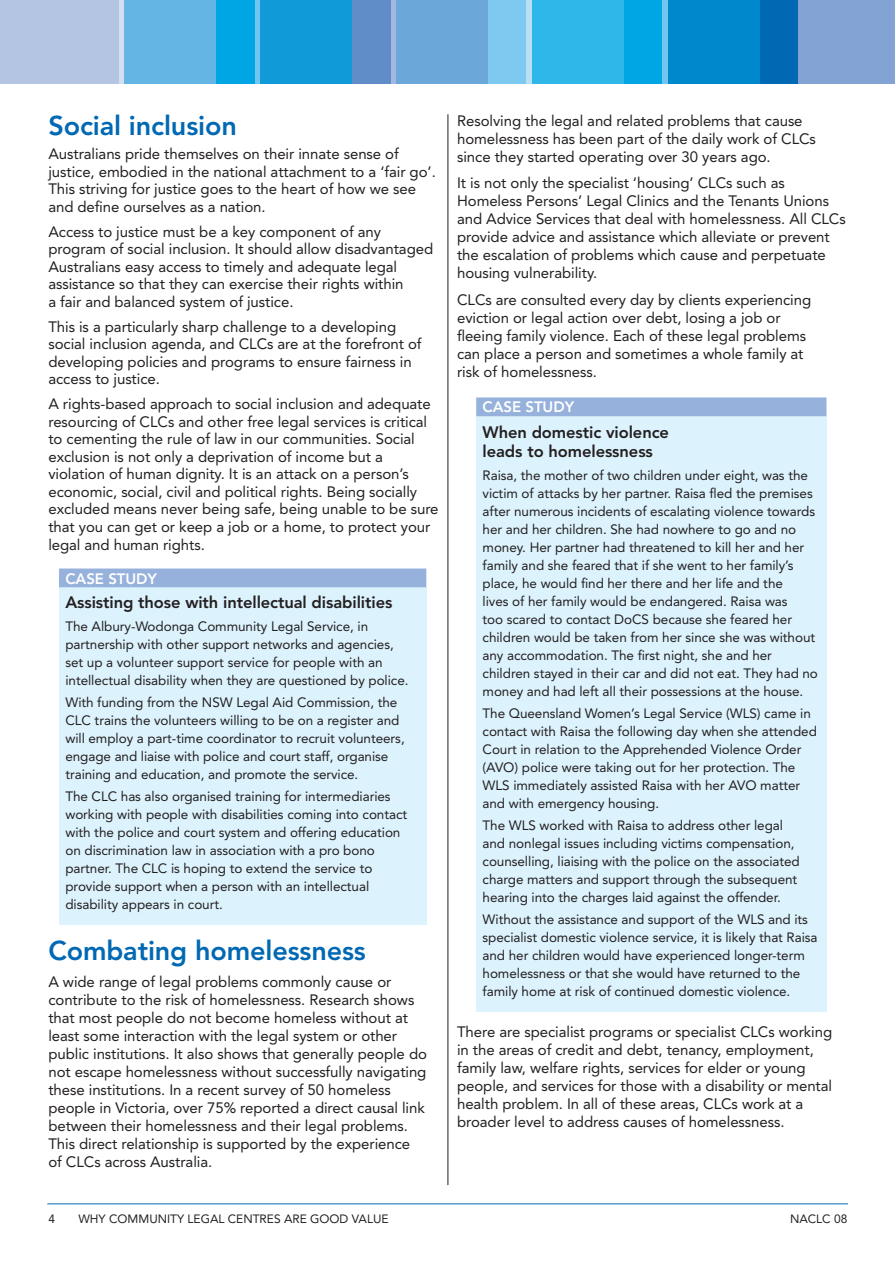
<style>
.page{position:relative;width:896px;height:1264px;background:#fff}
.page>*{position:absolute;margin:0;border:0;box-sizing:border-box;transform-origin:0 0}
.t1{font:800 27px "Avenir";letter-spacing:-.005em;color:#0168b3}
.t2{font:800 16.5px/19.5px "Avenir";letter-spacing:-.005em;color:#231f20}
.t3{font:15px/18px "Avenir";letter-spacing:-.005em;color:#231f20}
.t4{font:800 15px "Avenir";letter-spacing:-.005em;color:#fff}
.t5{font:13.5px/18px "Avenir";letter-spacing:-.005em;color:#231f20}
.t6{font:12px "Avenir";color:#231f20}
</style>
<div class="page">
<hr style="left:47px;top:1204px;width:801px;height:1px;background:#006bb6">
<div style="left:59px;top:587px;width:367px;height:337px;background:#dcf2fc"></div>
<div style="left:476px;top:415px;width:351px;height:596px;background:#dcf2fc"></div>
<div style="left:59px;top:569px;width:367px;height:18px;background:#96b1dc"></div>
<div style="left:476px;top:397px;width:351px;height:19px;background:#96b1dc"></div>
<hr style="left:448px;top:114px;width:1px;height:1071px;background:#231f20">
<div style="left:668px;top:0;width:130px;height:84px;background:linear-gradient(to bottom,#0168b3,#0168b3)"></div>
<div style="left:532px;top:0;width:130px;height:84px;background:#00a5e3"></div>
<div style="left:396px;top:0;width:130px;height:84px;background:#7ec9f0"></div>
<div style="left:261px;top:0;width:129px;height:84px;background:#608dc8"></div>
<div style="left:125px;top:0;width:129px;height:84px;background:#00a5e3"></div>
<div style="left:0;top:0;width:118px;height:84px;background:#b4c5e4"></div>
<svg style="left:662px;top:0;width:6px;height:84px"></svg>
<div style="left:668px;top:0;width:91px;height:84px;background:#08c"></div>
<svg style="left:526px;top:0;width:6px;height:84px"></svg>
<div style="left:532px;top:0;width:91px;height:84px;background:#30b7ea"></div>
<svg style="left:390px;top:0;width:6px;height:84px"></svg>
<div style="left:396px;top:0;width:91px;height:84px;background:#6ca7d9"></div>
<svg style="left:254px;top:0;width:7px;height:84px"></svg>
<div style="left:261px;top:0;width:91px;height:84px;background:#109bd8"></div>
<svg style="left:118px;top:0;width:7px;height:84px"></svg>
<div style="left:125px;top:0;width:91px;height:84px;background:#64b4e4"></div>
<svg style="left:765px;top:0;width:130px;height:84px;background:#6093ca"></svg>
<h1 class="t1" style="left:48px;top:109px;width:190px">Social inclusion</h1>
<p class="t3" style="left:48px;top:145px;width:389px;line-height:17.5px">Australians pride themselves on their innate sense of justice, embodied in the national attachment to a ‘fair go’.<br>This striving for justice goes to the heart of how we see and define ourselves as a nation.</p>
<p class="t3" style="left:48px;top:223px;width:386px;line-height:17.5px">Access to justice must be a key component of any program of social inclusion. It should allow disadvantaged Australians easy access to timely and adequate legal assistance so that they can exercise their rights within<br>a fair and balanced system of justice.</p>
<p class="t3" style="left:48px;top:318px;width:349px;line-height:17.5px">This is a particularly sharp challenge to a developing social inclusion agenda, and CLC</p>
<p class="t3" style="left:48px;top:335px;width:375px;line-height:17.5px;text-indent:219px">s are at the forefront of developing policies and programs to ensure fairness in access to justice.</p>
<p class="t3" style="left:48px;top:395px;width:384px;line-height:17.5px">A rights-based approach to social inclusion and adequate resourcing of CLC</p>
<p class="t3" style="left:48px;top:413px;width:392px;line-height:17.5px;text-indent:120px">s and other free legal services is critical to cementing the rule of law in our communities. Social exclusion is not only a deprivation of income but a violation of human dignity. It is an attack on a person’s economic, social, civil and political rights. Being socially excluded means never being safe, being unable to be sure that you can get or keep a job or a home, to protect your legal and human rights.</p>
<p class="t4" style="left:65px;top:569px;width:93px">Case study</p>
<p class="t2" style="left:65px;top:593px;width:328px">Assisting those with intellectual disabilities</p>
<p class="t5" style="left:65px;top:617px;width:345px">The Albury-Wodonga Community Legal Service, in partnership with other support networks and agencies, set up a volunteer support service for people with an intellectual disability when they are questioned by police.</p>
<p class="t5" style="left:65px;top:693px;width:334px">With funding from the NSW Legal Aid Commission, the<br>CLC</p>
<p class="t5" style="left:65px;top:711px;width:341px;text-indent:29px">trains the volunteers willing to be on a register and will employ a part-time coordinator to recruit volunteers, engage and liaise with police and court staff, organise training and education, and promote the service.</p>
<p class="t5" style="left:65px;top:787px;width:36px">The CLC</p>
<p class="t5" style="left:65px;top:787px;width:343px;text-indent:55px">has also organised training for intermediaries working with people with disabilities coming into contact with the police and court system and offering education on discrimination law in association with a pro bono partner. The CLC</p>
<p class="t5" style="left:65px;top:859px;width:309px;text-indent:106px">is hoping to extend the service to provide support when a person with an intellectual disability appears in court.</p>
<h1 class="t1" style="left:48px;top:935px;width:319px">Combating homelessness</h1>
<p class="t3" style="left:48px;top:973px;width:380px">A wide range of legal problems commonly cause or contribute to the risk of homelessness. Research shows that most people do not become homeless without at least some interaction with the legal system or other public institutions. It also shows that generally people do not escape homelessness without successfully navigating these institutions. I n a recent survey of 50 homeless people in Victoria, over 75% reported a direct causal link between their homelessness and their legal problems.<br>This direct relationship is supported by the experience of CLC</p>
<p class="t3" style="left:94px;top:1153px;width:119px">s across Australia.</p>
<p class="t3" style="left:457px;top:112px;width:347px">Resolving the legal and related problems that cause homelessness has been part of the daily work of CLC</p>
<p class="t3" style="left:810px;top:130px;width:8px">s</p>
<p class="t3" style="left:457px;top:143px;width:315px;line-height:26.5px">since they started operating over 30 years ago.<br>It is not only the specialist ‘housing’ CLC</p>
<p class="t3" style="left:457px;top:174px;width:374px;text-indent:269px">s such as<br>Homeless Persons’ Legal Clinics and the Tenants U nions and Advice Services that deal with homelessness. All CLC</p>
<p class="t3" style="left:839px;top:210px;width:8px">s</p>
<p class="t3" style="left:457px;top:228px;width:374px">provide advice and assistance which alleviate or prevent the escalation of problems which cause and perpetuate housing vulnerability.</p>
<p class="t3" style="left:457px;top:291px;width:11px">CLC</p>
<p class="t3" style="left:457px;top:291px;width:356px;text-indent:28px">s are consulted every day by clients experiencing eviction or legal action over debt, losing a job or fleeing family violence. Each of these legal problems can place a person and sometimes a whole family at risk of homelessness.</p>
<p class="t4" style="left:483px;top:398px;width:93px">Case study</p>
<p class="t2" style="left:483px;top:422px;width:188px">When domestic violence leads to homelessness</p>
<p class="t5" style="left:483px;top:466px;width:337px">Raisa, the mother of two children under eight, was the victim of attacks by her partner. Raisa fled the premises after numerous incidents of escalating violence towards her and her children. She had nowhere to go and no money. Her partner had threatened to kill her and her family and she feared that if she went to her family’s place, he would find her there and her life and the<br>lives of her family would be endangered. Raisa was<br>too scared to contact DoCS because she feared her children would be taken from her since she was without any accommodation. The first night, she and her children stayed in their car and did not eat. They had no money and had left all their possessions at the house.</p>
<p class="t5" style="left:483px;top:704px;width:336px">The Queensland Women’s Legal Service (WLS) came in contact with Raisa the following day when she attended Court in relation to the Apprehended Violence Order (AVO</p>
<p class="t5" style="left:483px;top:758px;width:314px;text-indent:32px">) police were taking out for her protection. The<br>WLS immediately assisted Raisa with her AVO</p>
<p class="t5" style="left:760px;top:776px;width:41px">matter</p>
<p class="t5" style="left:483px;top:792px;width:302px;line-height:22.2px">and with emergency housing.<br>The WLS worked with Raisa to address other legal</p>
<p class="t5" style="left:483px;top:834px;width:319px">and nonlegal issues including victims compensation, counselling, liaising with the police on the associated charge matters and support through the subsequent hearing into the charges laid against the offender.</p>
<p class="t5" style="left:483px;top:911px;width:337px">Without the assistance and support of the WLS and its specialist domestic violence service, it is likely that Raisa and her children would have experienced longer-term homelessness or that she would have returned to the family home at risk of continued domestic violence.</p>
<p class="t3" style="left:457px;top:1023px;width:294px">There are specialist programs or specialist CLC</p>
<p class="t3" style="left:457px;top:1023px;width:377px;text-indent:311px">s working in the areas of credit and debt, tenancy, employment, family law, welfare rights, services for elder or young people, and services for those with a disability or mental health problem. I n all of these areas, CLC</p>
<p class="t3" style="left:457px;top:1095px;width:348px;text-indent:275px">s work at a broader level to address causes of homelessness.</p>
<p class="t6" style="left:78px;top:1211px;width:312px">Why community legal centres are good value</p>
<p class="t6" style="left:790px;top:1211px;width:8px">NACLC</p>
<p class="t6" style="left:834px;top:1211px;width:15px">08</p>
</div>
